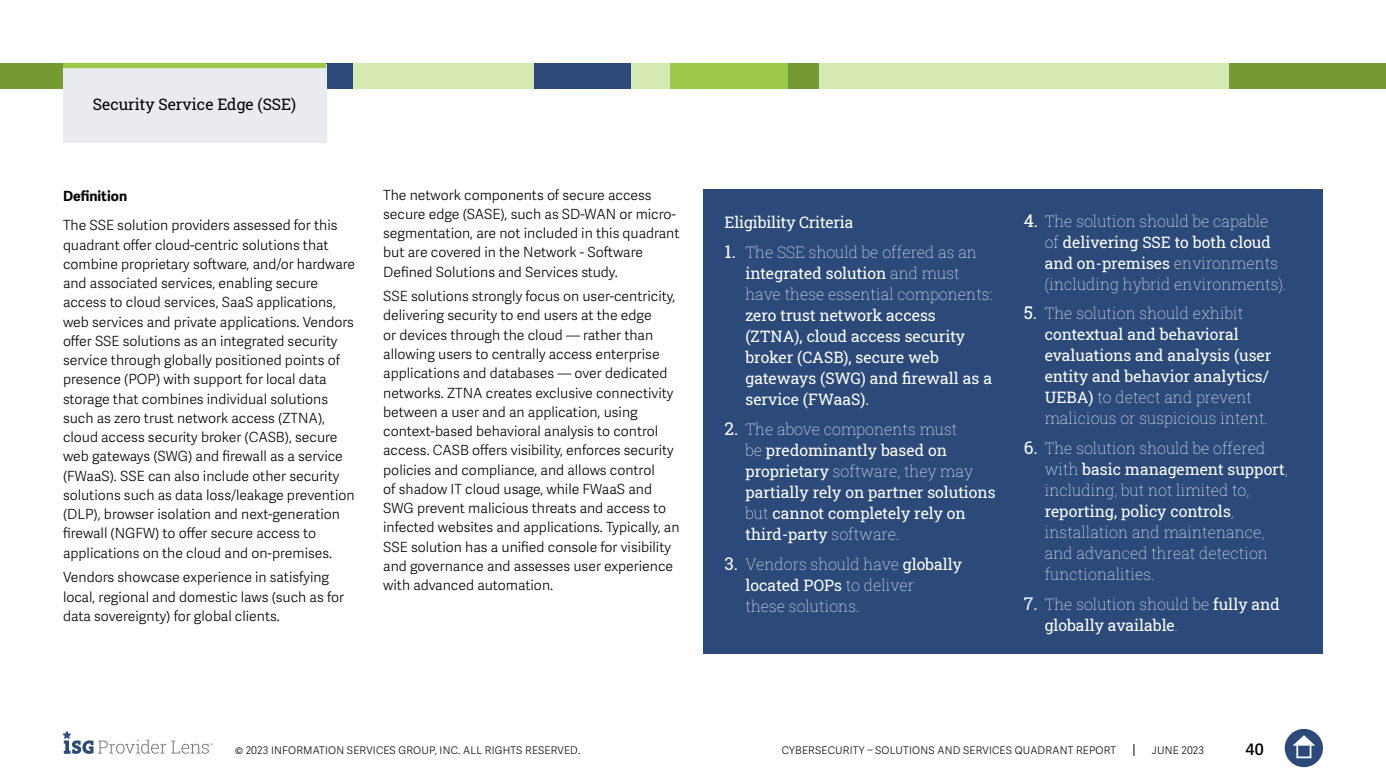
<style>
.page{position:relative;width:1386px;height:780px;background:#fff}
.page>*{position:absolute;margin:0;border:0;box-sizing:border-box;transform-origin:0 0}
.t1{font:15.75px/21px "Roboto Slab ISG P Regular";color:#fff}
.t2{font:15.75px/21px "Roboto Slab ISG P Thin";color:#fff}
.t3{font:15.75px "Roboto Slab ISG P Regular";color:#000}
.t4{font:600 15.75px "Adelle Sans";color:#000}
.t5{font:300 14px/19.2px "Adelle Sans";color:#000101}
.t6{font:700 14px "Adelle Sans";color:#000}
.t7{font:300 10.5px "Adelle Sans";letter-spacing:.02em;color:#000}
.s1{font-family:"Roboto Slab ISG P Regular";font-size:17.5px}
.s2{font-family:"Roboto Slab ISG P Thin"}
.s3{font-family:"Roboto Slab ISG P Regular"}
</style>
<div class="page">
<svg style="left:1133px;top:744px;width:1px;height:12px"></svg>
<div style="left:1285px;top:729px;width:38px;height:38px;background:#2b4a79;border-radius:50%"></div>
<svg style="left:1293px;top:735px;width:22px;height:10px"></svg>
<div style="left:1296px;top:743px;width:15px;height:15px;border:2px solid #fff"></div>
<svg style="left:63px;top:731px;width:150px;height:23px"></svg>
<div style="left:1228px;top:63px;width:158px;height:26px;background:#759a32"></div>
<div style="left:819px;top:63px;width:409px;height:26px;background:#d6e9b2"></div>
<div style="left:352px;top:63px;width:184px;height:26px;background:#d6e9b2"></div>
<div style="left:0;top:63px;width:63px;height:26px;background:#759a32"></div>
<div style="left:274px;top:63px;width:79px;height:26px;background:#2b4a79"></div>
<div style="left:534px;top:63px;width:98px;height:26px;background:#2b4a79"></div>
<div style="left:631px;top:63px;width:157px;height:26px;background:#d6e9b2"></div>
<div style="left:670px;top:63px;width:118px;height:26px;background:#9bc947"></div>
<div style="left:788px;top:63px;width:31px;height:26px;background:#759a32"></div>
<div style="left:704px;top:189px;width:619px;height:464px;background:#2b4a79"></div>
<div style="left:63px;top:64px;width:263px;height:78px;background:#e9ebee"></div>
<div style="left:63px;top:63px;width:263px;height:5px;background:#9bc947"></div>
<p class="t3" style="left:93px;top:93px;width:205px">Security Service Edge (SSE)</p>
<p class="t6" style="left:63px;top:187px;width:66px">Definition</p>
<p class="t5" style="left:63px;top:216px;width:294px">The SSE solution providers assessed for this quadrant offer cloud-centric solutions that combine proprietary software, and/or hardware and associated services, enabling secure access to cloud services, SaaS applications, web services and private applications. Vendors offer SSE solutions as an integrated security service through globally positioned points of presence (POP) with support for local data storage that combines individual solutions such as zero trust network access (ZTNA), cloud access security broker (CASB), secure web gateways (SWG) and firewall as a service (FWaaS). SSE can also include other security solutions such as data loss/leakage prevention (DLP), browser isolation and next-generation firewall (NGFW) to offer secure access to applications on the cloud and on-premises.</p>
<p class="t5" style="left:63px;top:568px;width:283px">Vendors showcase experience in satisfying local, regional and domestic laws (such as for data sovereignty) for global clients.</p>
<p class="t5" style="left:383px;top:185px;width:298px">The network components of secure access secure edge (SASE), such as SD-WAN or micro&shy;segmentation, are not included in this quadrant but are covered in the Network - Software Defined Solutions and Services study.</p>
<p class="t5" style="left:383px;top:287px;width:298px">SSE solutions strongly focus on user-centricity, delivering security to end users at the edge<br>or devices through the cloud — rather than allowing users to centrally access enterprise applications and databases — over dedicated networks. ZTNA creates exclusive connectivity between a user and an application, using context-based behavioral analysis to control access. CASB offers visibility, enforces security policies and compliance, and allows control<br>of shadow IT cloud usage, while FWaaS and SWG prevent malicious threats and access to infected websites and applications. Typically, an SSE solution has a unified console for visibility and governance and assesses user experience with advanced automation.</p>
<p class="t1" style="left:724px;top:212px;width:130px">Eligibility Criteria</p>
<p class="t2" style="left:724px;top:241px;width:254px"><span class="s1">1.</span> The SSE should be offered as an</p>
<p class="t1" style="left:746px;top:262px;width:216px">integrated solution <span class="s2">and must</span></p>
<p class="t2" style="left:746px;top:283px;width:249px">have these essential components:</p>
<p class="t1" style="left:746px;top:304px;width:248px">zero trust network access (ZTNA), cloud access security broker (CASB), secure web gateways (SWG) and firewall as a service (FWaaS).</p>
<p class="t2" style="left:724px;top:418px;width:234px"><span class="s1">2.</span> The above components must</p>
<p class="t1" style="left:746px;top:439px;width:203px"><span class="s2">be</span> predominantly based on</p>
<p class="t2" style="left:746px;top:460px;width:229px"><span class="s3">proprietary</span> software, they may</p>
<p class="t1" style="left:746px;top:481px;width:252px">partially rely on partner solutions <span class="s2">but</span> cannot completely rely on third-party <span class="s2">software.</span></p>
<p class="t2" style="left:724px;top:553px;width:239px"><span class="s1">3.</span> Vendors should have <span class="s3">globally</span></p>
<p class="t1" style="left:746px;top:574px;width:170px">located POPs <span class="s2">to deliver</span></p>
<p class="t2" style="left:746px;top:595px;width:116px">these solutions.</p>
<p class="t2" style="left:1024px;top:210px;width:246px"><span class="s1">4.</span> The solution should be capable</p>
<p class="t1" style="left:1045px;top:231px;width:235px"><span class="s2">of</span> delivering SSE to both cloud and on-premises <span class="s2">environments</span></p>
<p class="t2" style="left:1045px;top:273px;width:243px">(including hybrid environments).</p>
<p class="t2" style="left:1024px;top:303px;width:221px"><span class="s1">5.</span> The solution should exhibit</p>
<p class="t1" style="left:1045px;top:324px;width:228px">contextual and behavioral evaluations and analysis (user entity and behavior analytics/</p>
<p class="t2" style="left:1045px;top:387px;width:225px"><span class="s3">UEBA)</span> to detect and prevent malicious or suspicious intent.</p>
<p class="t2" style="left:1024px;top:437px;width:243px"><span class="s1">6.</span> The solution should be offered</p>
<p class="t1" style="left:1045px;top:458px;width:244px"><span class="s2">with</span> basic management support<span class="s2">,</span></p>
<p class="t2" style="left:1045px;top:479px;width:206px">including, but not limited to,</p>
<p class="t1" style="left:1045px;top:500px;width:191px">reporting, policy controls<span class="s2">,</span></p>
<p class="t2" style="left:1045px;top:521px;width:225px">installation and maintenance, and advanced threat detection functionalities.</p>
<p class="t2" style="left:1024px;top:593px;width:258px"><span class="s1">7.</span> The solution should be <span class="s3">fully and</span></p>
<p class="t1" style="left:1045px;top:614px;width:135px">globally available<span class="s2">.</span></p>
<p class="t7" style="left:235px;top:744px;width:347px">© 2023 INFORMATION SERVICES GROUP, INC. ALL RIGHTS RESERVED.</p>
<p class="t7" style="left:782px;top:744px;width:336px">CYBERSECURITY – SOLUTIONS AND SERVICES QUADRANT REPORT</p>
<p class="t7" style="left:1152px;top:744px;width:54px">JUNE 2023</p>
<p class="t4" style="left:1246px;top:740px;width:20px">40</p>
</div>
